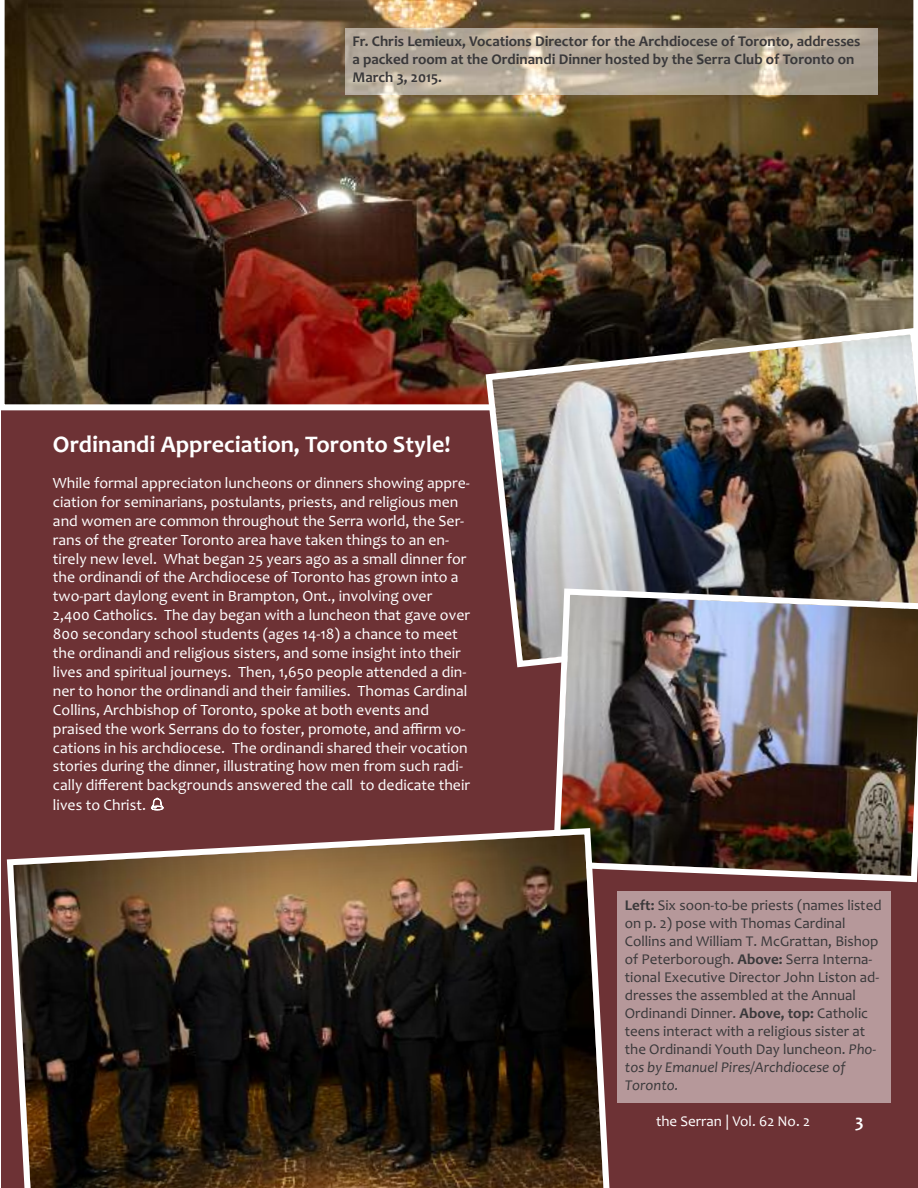
<style>
.page{position:relative;width:918px;height:1188px;background:#fff}
.page>*{position:absolute;margin:0;border:0;box-sizing:border-box;transform-origin:0 0}
.t1{font:700 24px "Candara";color:#fff}
.t2{font:700 18px "Candara";color:#fff}
.t3{font:15.75px/18.9px "Candara";color:#fff}
.t4{font:15px/18px "Candara";color:#39383a}
.t5{font:700 15px/18px "Candara";color:#39383a}
.t6{font:15px "Candara";color:#fff}
.s1{font-weight:700}
.s2{font-style:italic}
</style>
<div class="page">
<div style="left:2px;top:171px;width:916px;height:1017px;background:#6d3235"></div>
<img style="left:2px;top:0;width:916px;height:410px">
<img style="left:482px;top:325px;width:436px;height:343px">
<img style="left:550px;top:585px;width:368px;height:298px">
<svg style="left:6px;top:825px;width:607px;height:363px;background:#3f2f22"></svg>
<img style="left:345px;top:28px;width:532px;height:66px">
<div style="left:617px;top:891px;width:274px;height:211px;background:#b6989a"></div>
<p class="t5" style="left:352px;top:32px;width:510px">Fr. Chris Lemieux, Vocations Director for the Archdiocese of Toronto, addresses a packed room at the Ordinandi Dinner hosted by the Serra Club of Toronto on<br>March 3, 2015.</p>
<h1 class="t1" style="left:53px;top:430px;width:399px">Ordinandi Appreciation, Toronto Style!</h1>
<p class="t3" style="left:53px;top:473px;width:419px">While formal appreciaton luncheons or dinners showing appre&shy;ciation for seminarians, postulants, priests, and religious men and women are common throughout the Serra world, the Ser&shy;rans of the greater Toronto area have taken things to an en&shy;tirely new level. What began 25 years ago as a small dinner for the ordinandi of the Archdiocese of Toronto has grown into a two-part daylong event in Brampton, Ont., involving over 2,400 Catholics. The day began with a luncheon that gave over 800 secondary school students (ages 14-18) a chance to meet the ordinandi and religious sisters, and some insight into their lives and spiritual journeys. Then, 1,650 people attended a din&shy;ner to honor the ordinandi and their families. Thomas Cardinal Collins, Archbishop of Toronto, spoke at both events and praised the work Serrans do to foster, promote, and affirm vo&shy;cations in his archdiocese. The ordinandi shared their vocation stories during the dinner, illustrating how men from such radi&shy;cally different backgrounds answered the call to dedicate their lives to Christ.</p>
<p class="t4" style="left:625px;top:896px;width:258px"><span class="s1">Left:</span> Six soon-to-be priests (names listed on p. 2) pose with Thomas Cardinal Collins and William T. McGrattan, Bishop of Peterborough. <span class="s1">Above:</span> Serra Interna&shy;tional Executive Director John Liston ad&shy;dresses the assembled at the Annual Ordinandi Dinner. <span class="s1">Above, top:</span> Catholic teens interact with a religious sister at the Ordinandi Youth Day luncheon. <span class="s2">Pho&shy;tos by Emanuel Pires/Archdiocese of Toronto.</span></p>
<p class="t6" style="left:656px;top:1112px;width:155px">the Serran | Vol. 62 No. 2</p>
<p class="t2" style="left:855px;top:1110px;width:10px">3</p>
</div>
